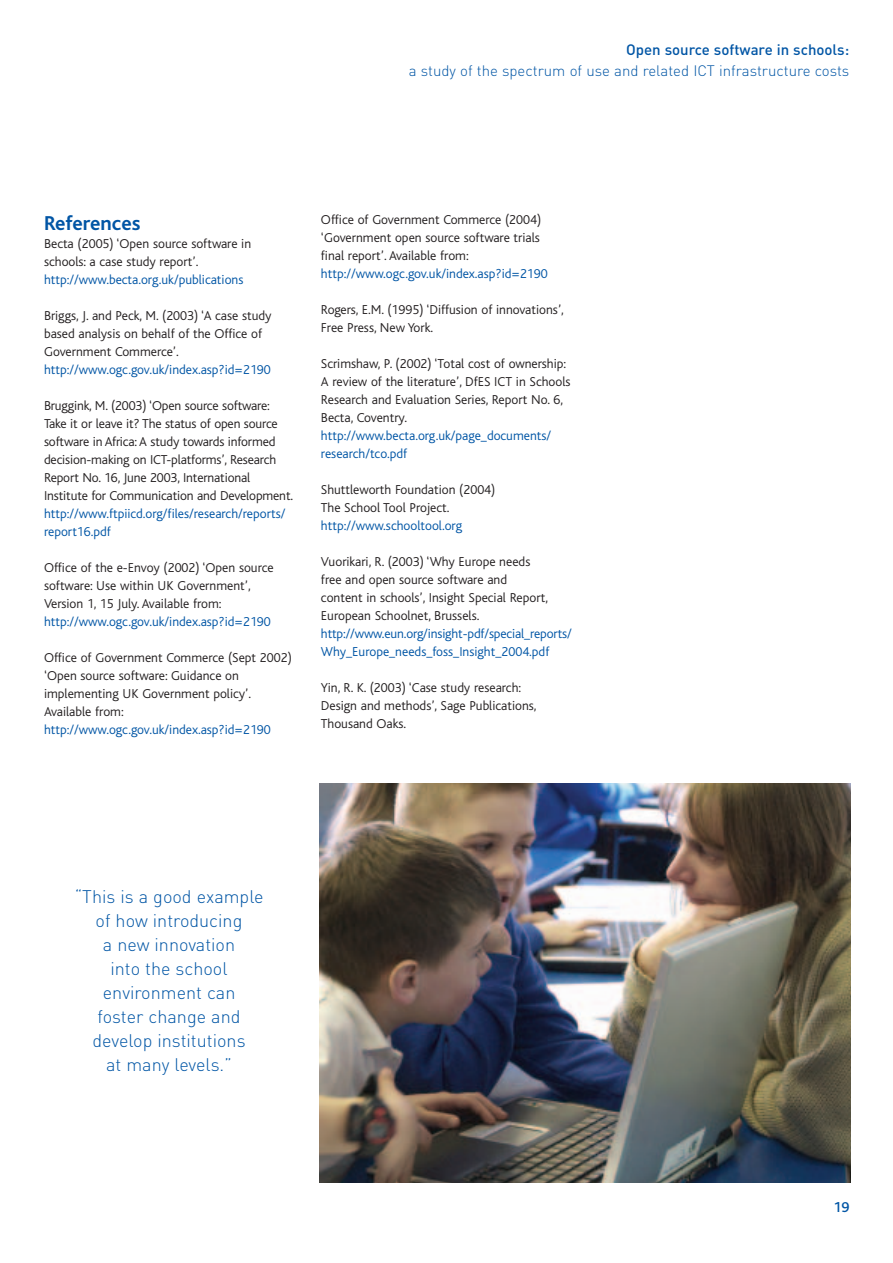
<style>
.page{position:relative;width:893px;height:1263px;background:#fff}
.page>*{position:absolute;margin:0;border:0;box-sizing:border-box;transform-origin:0 0}
.t1{font:700 21px "Bliss";color:#0155a5}
.t2{font:300 18px/24px "DIN";color:#0155a5;text-align:center}
.t3{font:300 15px "DIN";color:#0155a5}
.t4{font:500 15px "DIN";color:#0155a5}
.t5{font:500 15px "Bliss";color:#0155a5}
.t6{font:300 13.5px/18px "Bliss";color:#231f20}
.t7{font:300 13.5px/18px "Bliss";color:#0155a5}
</style>
<div class="page">
<img style="left:320px;top:784px;width:530px;height:398px">
<p class="t4" style="left:626px;top:45px;width:225px">Open source software in schools:</p>
<p class="t3" style="left:409px;top:66px;width:442px">a study of the spectrum of use and related ICT infrastructure costs</p>
<h1 class="t1" style="left:44px;top:215px;width:98px">References</h1>
<p class="t6" style="left:44px;top:236px;width:209px">Becta (2005) ‘Open source software in schools: a case study report’.</p>
<p class="t7" style="left:44px;top:272px;width:201px">http://www.becta.org.uk/publications</p>
<p class="t6" style="left:44px;top:308px;width:229px">Briggs, J. and Peck, M. (2003) ‘A case study based analysis on behalf of the Office of<br>Government Commerce’.</p>
<p class="t7" style="left:44px;top:362px;width:228px">http://www.ogc.gov.uk/index.asp?id=2190</p>
<p class="t6" style="left:44px;top:398px;width:250px">Bruggink, M. (2003) ‘Open source software:<br>Take it or leave it? The status of open source software in Africa: A study towards informed decision-making on ICT-platforms’, Research Report No. 16, June 2003, International Institute for Communication and Development.</p>
<p class="t7" style="left:44px;top:506px;width:243px">http://www.ftpiicd.org/files/research/reports/ report16.pdf</p>
<p class="t6" style="left:44px;top:560px;width:231px">Office of the e-Envoy (2002) ‘Open source software: Use within UK Government’,<br>Version 1, 15 July. Available from:</p>
<p class="t7" style="left:44px;top:614px;width:228px">http://www.ogc.gov.uk/index.asp?id=2190</p>
<p class="t6" style="left:44px;top:650px;width:249px">Office of Government Commerce (Sept 2002) ‘Open source software: Guidance on implementing UK Government policy’.<br>Available from:</p>
<p class="t7" style="left:44px;top:722px;width:228px">http://www.ogc.gov.uk/index.asp?id=2190</p>
<p class="t6" style="left:321px;top:212px;width:222px;text-align:justify">Office of Government Commerce (2004) ‘Government open source software trials final report’. Available from:</p>
<p class="t7" style="left:321px;top:266px;width:228px">http://www.ogc.gov.uk/index.asp?id=2190</p>
<p class="t6" style="left:321px;top:302px;width:244px">Rogers, E.M. (1995) ‘Diffusion of innovations’,<br>Free Press, New York.</p>
<p class="t6" style="left:321px;top:356px;width:251px">Scrimshaw, P. (2002) ‘Total cost of ownership:<br>A review of the literature’, DfES ICT in Schools Research and Evaluation Series, Report No. 6, Becta, Coventry.</p>
<p class="t7" style="left:321px;top:428px;width:232px">http://www.becta.org.uk/page_documents/ research/tco.pdf</p>
<p class="t6" style="left:321px;top:482px;width:176px">Shuttleworth Foundation (2004)<br>The School Tool Project.</p>
<p class="t7" style="left:321px;top:518px;width:142px">http://www.schooltool.org</p>
<p class="t6" style="left:321px;top:554px;width:228px">Vuorikari, R. (2003) ‘Why Europe needs free and open source software and content in schools’, Insight Special Report, European Schoolnet, Brussels.</p>
<p class="t7" style="left:321px;top:626px;width:252px">http://www.eun.org/insight-pdf/special_reports/<br>Why_Europe_needs_foss_Insight_2004.pdf</p>
<p class="t6" style="left:321px;top:680px;width:217px">Yin, R. K. (2003) ‘Case study research:<br>Design and methods’, Sage Publications,<br>Thousand Oaks.</p>
<h2 class="t2" style="left:75px;top:887px;width:190px">“This is a good example of how introducing<br>a new innovation<br>into the school environment can<br>foster change and develop institutions<br>at many levels.”</h2>
<p class="t5" style="left:833px;top:1202px;width:17px">19</p>
</div>
